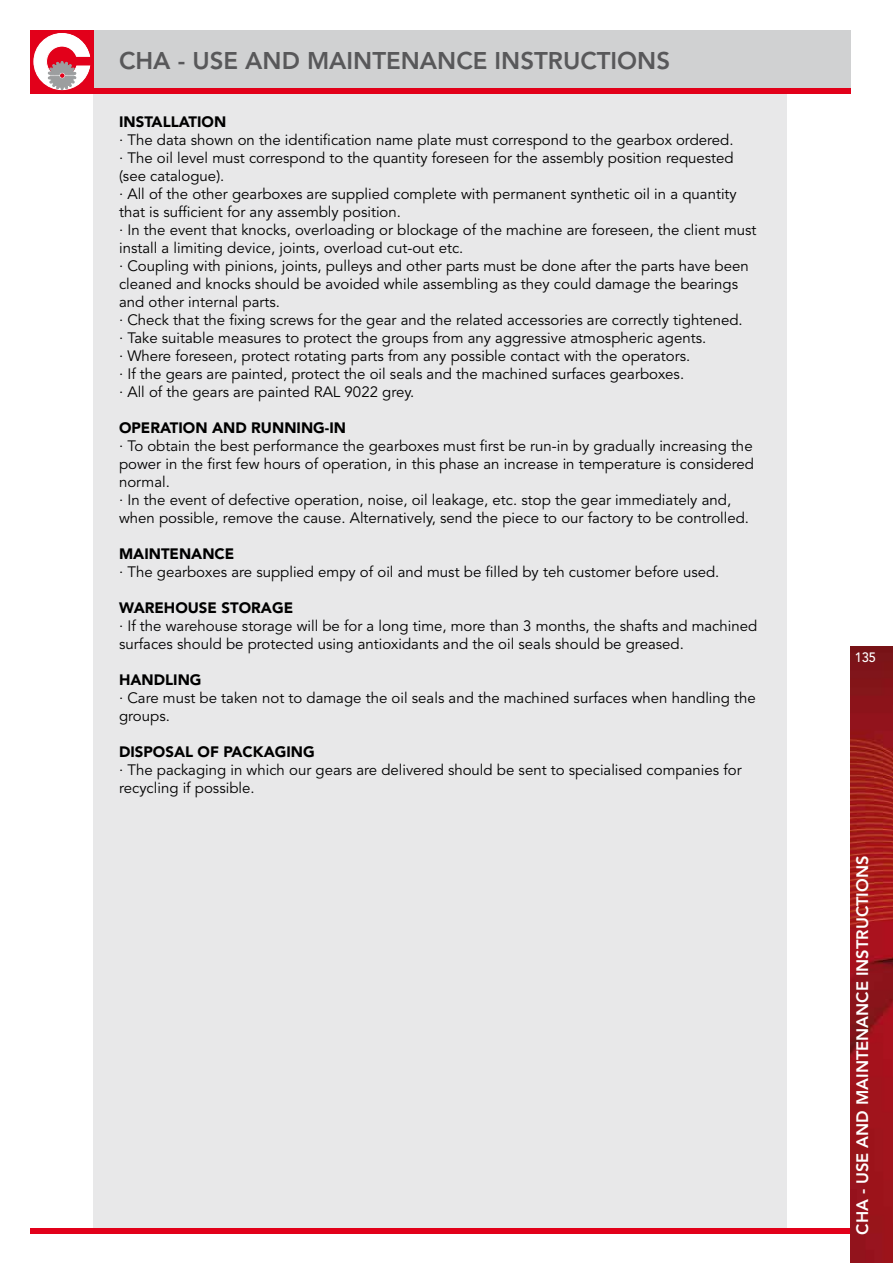
<style>
.page{position:relative;width:893px;height:1263px;background:#fff}
.page>*{position:absolute;margin:0;border:0;box-sizing:border-box;transform-origin:0 0}
.t1{font:800 24px "Avenir LT Std";color:#58585a}
.t2{font:800 16.5px "Avenir LT Std";color:#fff}
.t3{font:15px/18px "Avenir LT Std";color:#000}
.t4{font:900 15px "Avenir LT Std";color:#000}
.t5{font:500 13.5px "Avenir LT Std";color:#fff;scale:.95 1}
</style>
<div class="page">
<div style="left:94px;top:30px;width:693px;height:1203px;background:#e8e8e9"></div>
<div style="left:30px;top:1228px;width:828px;height:5px;background:#e2001a"></div>
<img style="left:850px;top:646px;width:43px;height:617px">
<div style="left:30px;top:30px;width:820px;height:64px;background:#d0d1d2"></div>
<div style="left:30px;top:30px;width:64px;height:64px;background:#e2001a"></div>
<svg style="left:33px;top:33px;width:58px;height:57px"></svg>
<div style="left:93px;top:88px;width:757px;height:6px;background:#e2001a"></div>
<h1 class="t1" style="left:119px;top:46px;width:552px">CHA - USE AND MAINTENANCE INSTRUCTIONS</h1>
<p class="t4" style="left:119px;top:112px;width:109px">INSTALLATION</p>
<p class="t3" style="left:119px;top:131px;width:639px">· The data shown on the identification name plate must correspond to the gearbox ordered.<br>· The oil level must correspond to the quantity foreseen for the assembly position requested (see catalogue).<br>· All of the other gearboxes are supplied complete with permanent synthetic oil in a quantity that is sufficient for any assembly position.<br>· In the event that knocks, overloading or blockage of the machine are foreseen, the client must install a limiting device, joints, overload cut-out etc.<br>· Coupling with pinions, joints, pulleys and other parts must be done after the parts have been cleaned and knocks should be avoided while assembling as they could damage the bearings and other internal parts.<br>· Check that the fixing screws for the gear and the related accessories are correctly tightened.<br>· Take suitable measures to protect the groups from any aggressive atmospheric agents.<br>· Where foreseen, protect rotating parts from any possible contact with the operators.<br>· If the gears are painted, protect the oil seals and the machined surfaces gearboxes.<br>· All of the gears are painted RAL 9022 grey.</p>
<p class="t4" style="left:119px;top:418px;width:228px">OPERATION AND RUNNING-IN</p>
<p class="t3" style="left:119px;top:437px;width:636px">· To obtain the best performance the gearboxes must first be run-in by gradually increasing the power in the first few hours of operation, in this phase an increase in temperature is considered normal.<br>· In the event of defective operation, noise, oil leakage, etc. stop the gear immediately and, when possible, remove the cause. Alternatively, send the piece to our factory to be controlled.</p>
<p class="t4" style="left:119px;top:544px;width:117px">MAINTENANCE</p>
<p class="t3" style="left:119px;top:563px;width:602px">· The gearboxes are supplied empy of oil and must be filled by teh customer before used.</p>
<p class="t4" style="left:119px;top:598px;width:176px">WAREHOUSE STORAGE</p>
<p class="t3" style="left:119px;top:617px;width:640px">· If the warehouse storage will be for a long time, more than 3 months, the shafts and machined surfaces should be protected using antioxidants and the oil seals should be greased.</p>
<p class="t4" style="left:119px;top:670px;width:84px">HANDLING</p>
<p class="t3" style="left:119px;top:689px;width:638px">· Care must be taken not to damage the oil seals and the machined surfaces when handling the groups.</p>
<p class="t4" style="left:119px;top:742px;width:197px">DISPOSAL OF PACKAGING</p>
<p class="t3" style="left:119px;top:761px;width:624px">· The packaging in which our gears are delivered should be sent to specialised companies for recycling if possible.</p>
<p class="t5" style="left:855px;top:650px;width:24px">135</p>
<p class="t2" style="left:853px;top:1234px;width:380px;rotate:-90deg">CHA - USE AND MAINTENANCE INSTRUCTIONS</p>
</div>
